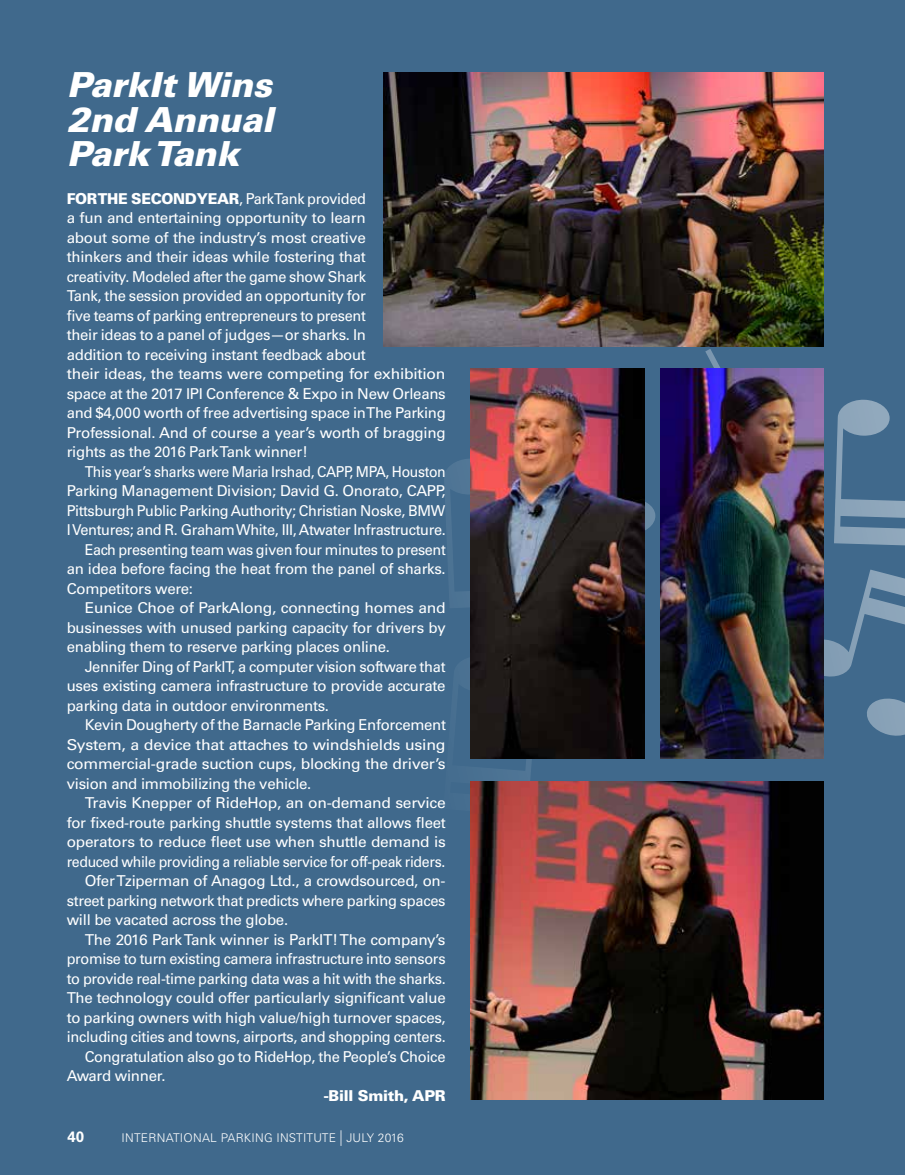
<style>
.page{position:relative;width:905px;height:1175px;background:#fff}
.page>*{position:absolute;margin:0;border:0;box-sizing:border-box;transform-origin:0 0}
.t1{font:italic 900 34.5px/34.5px "Univers LT Std";letter-spacing:-.005em;color:#fff;text-align:justify}
.t2{font:15px "Univers LT Std";letter-spacing:-.02em;color:#fff}
.t3{font:15px/19.5px "Univers LT Std";letter-spacing:-.02em;color:#fff;scale:.96 1}
.t4{font:15px "Univers LT Std";letter-spacing:-.02em;color:#fff;scale:1.04 1}
.t5{font:15px "Univers LT Std";letter-spacing:-.02em;color:#fff;scale:.94 1}
.t6{font:15px "Univers LT Std";letter-spacing:-.02em;color:#fff;scale:.93 1}
.t7{font:15px "Univers LT Std";letter-spacing:-.02em;color:#fff;scale:1.06 1}
.t8{font:900 15px "Univers LT Std";letter-spacing:-.02em;color:#fff}
.t9{font:700 15px "Univers LT Std";color:#fff}
.t10{font:300 12px "Univers LT Std";letter-spacing:.02em;color:#fff}
.s1{font-weight:900}
.s2{font-size:15.6px}
</style>
<div class="page">
<div style="left:0;top:0;width:904px;height:1174px;background:#40698c"></div>
<svg style="left:705px;top:349px;width:70px;height:20px"></svg>
<svg style="left:444px;top:458px;width:211px;height:150px"></svg>
<svg style="left:834px;top:399px;width:70px;height:147px"></svg>
<svg style="left:463px;top:655px;width:119px;height:160px"></svg>
<svg style="left:824px;top:569px;width:80px;height:167px"></svg>
<img style="left:384px;top:72px;width:440px;height:274px">
<img style="left:471px;top:781px;width:352px;height:318px">
<img style="left:660px;top:369px;width:164px;height:389px">
<img style="left:471px;top:369px;width:173px;height:389px">
<h1 class="t1" style="left:67px;top:67px;width:208px">ParkIt Wins 2nd Annual Park Tank</h1>
<p class="t3" style="left:67px;top:189px;width:396px"><span class="s1">FOR THE SECOND YEAR</span>, Park Tank provided<br>a fun and entertaining opportunity to learn<br>about some of the industry’s most creative<br>thinkers and their ideas while fostering that<br>creativity. Modeled after the game show Shark<br>Tank, the session provided an opportunity for<br>five teams of parking entrepreneurs to present<br>their ideas to a panel of judges—or sharks. In<br>addition to receiving instant feedback about<br>their ideas, the teams were competing for exhibition space at the 2017 IPI Conference &amp; Expo in New Orleans and $4,000 worth of free advertising space in The Parking Professional. And of course a year’s worth of bragging rights as the 2016 Park Tank winner!</p>
<p class="t6" style="left:85px;top:462px;width:390px">This year’s sharks were Maria Irshad, CAPP, MPA, Houston</p>
<p class="t2" style="left:67px;top:482px;width:380px">Parking Management Division; David G. Onorato, CAPP,</p>
<p class="t2" style="left:67px;top:501px;width:380px">Pittsburgh Public Parking Authority; Christian Noske, BMW</p>
<p class="t2" style="left:67px;top:521px;width:380px">I Ventures; and R. Graham White, III, Atwater Infrastructure.</p>
<p class="t3" style="left:85px;top:540px;width:377px">Each presenting team was given four minutes to present</p>
<p class="t2" style="left:67px;top:560px;width:380px">an idea before facing the heat from the panel of sharks.</p>
<p class="t2" style="left:67px;top:579px;width:128px">Competitors were:</p>
<p class="t4" style="left:85px;top:599px;width:348px">Eunice Choe of ParkAlong, connecting homes and</p>
<p class="t2" style="left:67px;top:618px;width:380px">businesses with unused parking capacity for drivers by</p>
<p class="t2" style="left:67px;top:638px;width:324px">enabling them to reserve parking places online.</p>
<p class="t2" style="left:85px;top:657px;width:362px">Jennifer Ding of ParkIT, a computer vision software that</p>
<p class="t2" style="left:67px;top:677px;width:380px">uses existing camera infrastructure to provide accurate</p>
<p class="t2" style="left:67px;top:696px;width:264px">parking data in outdoor environments.</p>
<p class="t2" style="left:85px;top:716px;width:363px">Kevin Dougherty of the Barnacle Parking Enforcement</p>
<p class="t7" style="left:67px;top:735px;width:359px">System, a device that attaches to windshields using</p>
<p class="t4" style="left:67px;top:755px;width:366px">commercial-grade suction cups, blocking the driver’s</p>
<p class="t2" style="left:67px;top:774px;width:246px">vision and immobilizing the vehicle.</p>
<p class="t4" style="left:85px;top:794px;width:349px">Travis Knepper of RideHop, an on-demand service</p>
<p class="t2" style="left:67px;top:813px;width:380px">for fixed-route parking shuttle systems that allows fleet</p>
<p class="t2" style="left:67px;top:833px;width:380px">operators to reduce fleet use when shuttle demand is</p>
<p class="t5" style="left:67px;top:852px;width:404px">reduced while providing a reliable service for off-peak riders.</p>
<p class="t2" style="left:85px;top:872px;width:362px">Ofer Tziperman of Anagog Ltd., a crowdsourced, on-</p>
<p class="t2" style="left:67px;top:891px;width:380px">street parking network that predicts where parking spaces</p>
<p class="t2" style="left:67px;top:911px;width:223px">will be vacated across the globe.</p>
<p class="t2" style="left:85px;top:930px;width:362px">The 2016 Park Tank winner is ParkIT! The company’s</p>
<p class="t3" style="left:67px;top:949px;width:396px">promise to turn existing camera infrastructure into sensors</p>
<p class="t2" style="left:67px;top:969px;width:380px">to provide real-time parking data was a hit with the sharks.</p>
<p class="t2" style="left:67px;top:989px;width:380px">The technology could offer particularly significant value</p>
<p class="t2" style="left:67px;top:1008px;width:380px">to parking owners with high value/high turnover spaces,</p>
<p class="t2" style="left:67px;top:1028px;width:380px">including cities and towns, airports, and shopping centers.</p>
<p class="t2" style="left:85px;top:1047px;width:362px">Congratulation also go to RideHop, the People’s Choice</p>
<p class="t2" style="left:67px;top:1067px;width:100px">Award winner.</p>
<p class="t8" style="left:324px;top:1086px;width:123px">-Bill Smith, APR</p>
<p class="t9" style="left:68px;top:1127px;width:18px">40</p>
<p class="t10" style="left:122px;top:1130px;width:284px">INTERNATIONAL PARKING INSTITUTE <span class="s2">|</span> JULY 2016</p>
</div>
